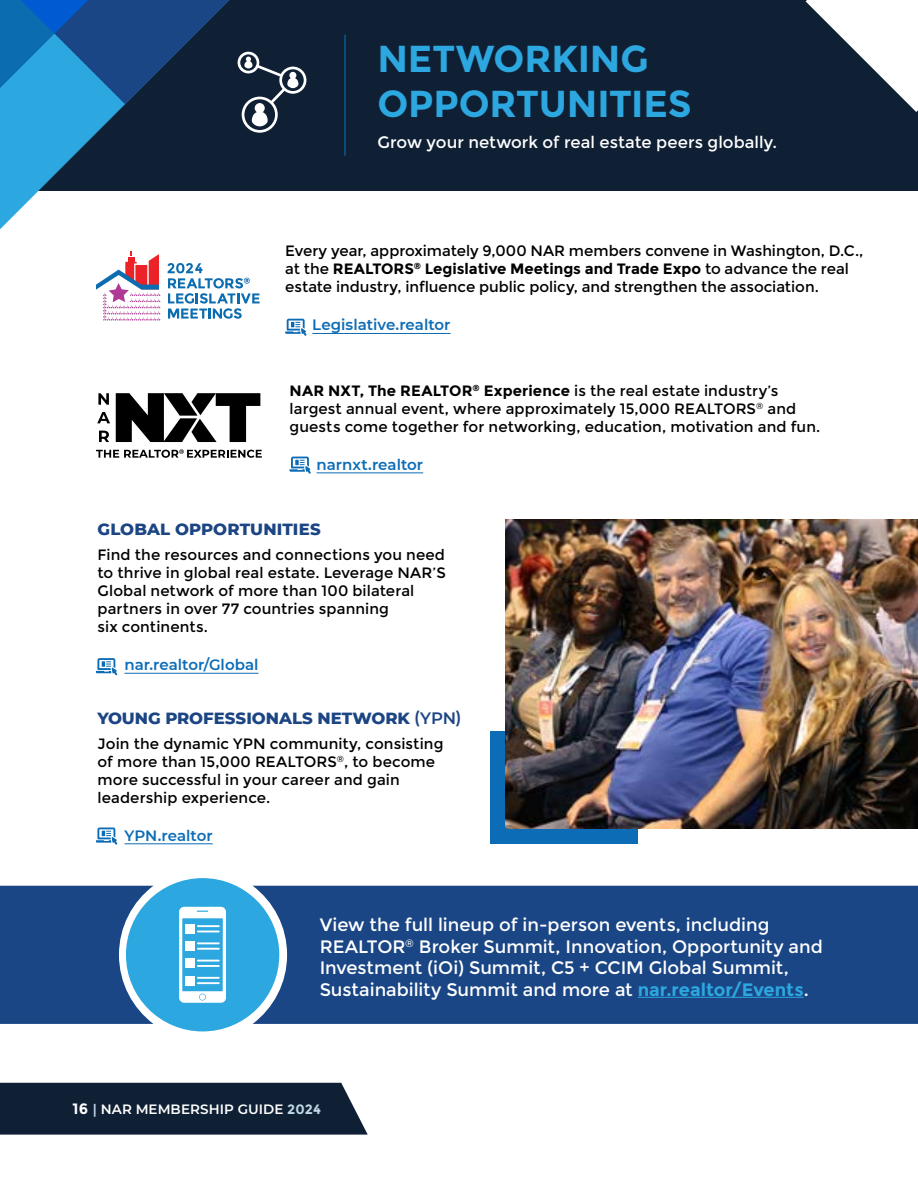
<style>
.page{position:relative;width:918px;height:1188px;background:#fff}
.page>*{position:absolute;margin:0;border:0;box-sizing:border-box;transform-origin:0 0}
.t1{font:700 37.5px/45px "Montserrat";letter-spacing:-.005em;color:#2da7df}
.t2{font:18px/21.6px "Montserrat";letter-spacing:-.005em;color:#fff}
.t3{font:800 16.5px "Montserrat";color:#1c4584}
.t4{font:16.5px "Montserrat";letter-spacing:.005em;color:#fff}
.t5{font:15px/18px "Montserrat";letter-spacing:.005em;color:#000}
.t6{font:600 15px "Montserrat";color:#0c6cb6}
.t7{font:600 13.5px "Montserrat";letter-spacing:.005em;color:#fff}
.s1{font-weight:700}
.s2{font-weight:600}
.s3{font-weight:700;color:#2da7df}
.s4{font-weight:700;font-size:15px}
.s5{color:#bfd8e8}
.s6{font-weight:700;color:#bfd8e8}
</style>
<div class="page">
<div style="left:0;top:0;width:918px;height:190px;background:#0f2035"></div>
<svg style="left:806px;top:0;width:112px;height:112px"></svg>
<svg style="left:0;top:104px;width:229px;height:125px"></svg>
<svg style="left:0;top:0;width:229px;height:104px"></svg>
<hr style="left:344px;top:35px;width:2px;height:121px;background:#0b6cb0">
<div style="left:490px;top:732px;width:147px;height:112px;background:#0c6cb6"></div>
<img style="left:505px;top:519px;width:413px;height:310px">
<hr style="left:124px;top:673px;width:134px;height:1px;background:#0c6cb6">
<hr style="left:124px;top:843px;width:89px;height:1px;background:#0c6cb6">
<svg style="left:96px;top:658px;width:21px;height:17px"></svg>
<svg style="left:96px;top:828px;width:21px;height:17px"></svg>
<svg style="left:116px;top:393px;width:144px;height:49px"></svg>
<svg style="left:98px;top:393px;width:11px;height:12px"></svg>
<svg style="left:97px;top:412px;width:13px;height:11px"></svg>
<svg style="left:99px;top:431px;width:10px;height:11px"></svg>
<svg style="left:96px;top:449px;width:166px;height:9px"></svg>
<svg style="left:290px;top:457px;width:21px;height:17px"></svg>
<hr style="left:317px;top:472px;width:106px;height:1px;background:#0c6cb6">
<svg style="left:285px;top:319px;width:21px;height:17px"></svg>
<hr style="left:312px;top:333px;width:138px;height:1px;background:#0c6cb6">
<svg style="left:96px;top:252px;width:65px;height:69px"></svg>
<svg style="left:167px;top:263px;width:93px;height:56px"></svg>
<div style="left:253px;top:886px;width:665px;height:138px;background:#1a4685"></div>
<div style="left:0;top:886px;width:153px;height:138px;background:#1a4685"></div>
<div style="left:126px;top:878px;width:153px;height:153px;background:#2da7df;border-radius:50%"></div>
<svg style="left:179px;top:907px;width:47px;height:96px"></svg>
<hr style="left:638px;top:997px;width:166px;height:1px;background:#2da7df">
<svg style="left:238px;top:52px;width:68px;height:81px"></svg>
<div style="left:0;top:1083px;width:368px;height:52px;background:#0f2035"></div>
<h1 class="t1" style="left:377px;top:37px;width:316px">NETWORKING<br>OPPORTUNITIES</h1>
<p class="t4" style="left:377px;top:133px;width:401px">Grow your network of real estate peers globally.</p>
<p class="t5" style="left:285px;top:242px;width:580px">Every year, approximately 9,000 NAR members convene in Washington, D.C., at the <span class="s1">REALTORS</span><sup>®</sup> <span class="s1">Legislative Meetings and Trade Expo</span> to advance the real estate industry, influence public policy, and strengthen the association.</p>
<p class="t6" style="left:312px;top:315px;width:140px">Legislative.realtor</p>
<p class="t5" style="left:290px;top:382px;width:532px"><span class="s1">NAR NXT, The REALTOR</span><sup>®</sup> <span class="s1">Experience</span> is the real estate industry’s largest annual event, where approximately 15,000 REALTORS<sup>®</sup> and guests come together for networking, education, motivation and fun.</p>
<p class="t6" style="left:317px;top:454px;width:108px">narnxt.realtor</p>
<p class="t3" style="left:97px;top:517px;width:225px">GLOBAL OPPORTUNITIES</p>
<p class="t5" style="left:97px;top:546px;width:350px">Find the resources and connections you need to thrive in global real estate. Leverage NAR’S Global network of more than 100 bilateral partners in over 77 countries spanning<br>six continents.</p>
<p class="t6" style="left:124px;top:654px;width:135px">nar.realtor/Global</p>
<p class="t3" style="left:97px;top:706px;width:366px">YOUNG PROFESSIONALS NETWORK <span class="s2">(YPN)</span></p>
<p class="t5" style="left:97px;top:734px;width:348px">Join the dynamic YPN community, consisting of more than 15,000 REALTORS<sup>®</sup>, to become more successful in your career and gain leadership experience.</p>
<p class="t6" style="left:124px;top:825px;width:90px">YPN.realtor</p>
<p class="t2" style="left:320px;top:914px;width:505px">View the full lineup of in-person events, including REALTOR<sup>®</sup> Broker Summit, Innovation, Opportunity and Investment (iOi) Summit, C5 + CCIM Global Summit, Sustainability Summit and more at <span class="s3">nar.realtor/Events</span>.</p>
<p class="t7" style="left:73px;top:1099px;width:250px"><span class="s4">16</span> <span class="s5">|</span> NAR MEMBERSHIP GUIDE <span class="s6">2024</span></p>
</div>
